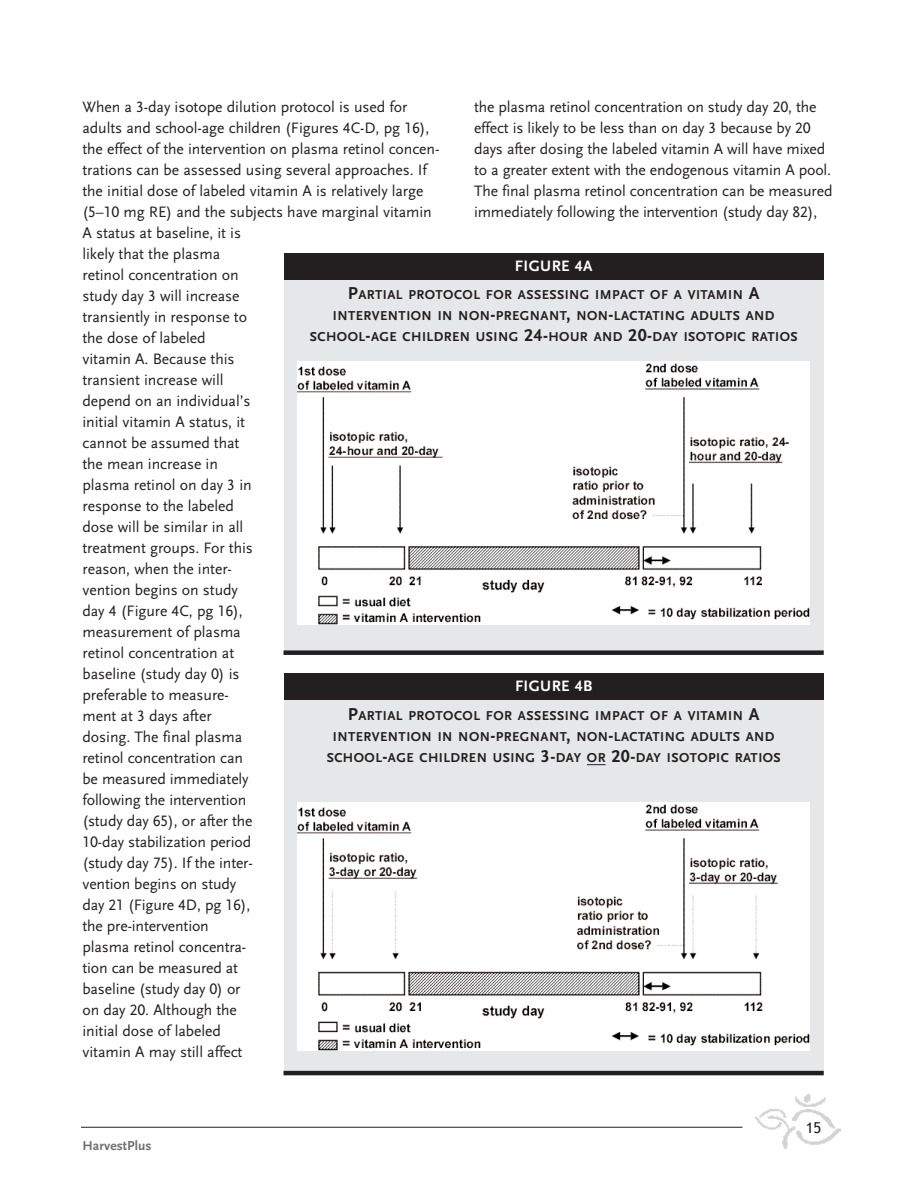
<style>
.page{position:relative;width:918px;height:1188px;background:#fff}
.page>*{position:absolute;margin:0;border:0;box-sizing:border-box;transform-origin:0 0}
.t1{font:15.75px/21px "Scala Sans LF";letter-spacing:-.005em;color:#231f20}
.t2{font:700 15.75px "Scala Sans LF";letter-spacing:.025em;color:#fff}
.t3{font:15px "Trebuchet MS";color:#231f20}
.t4{font:700 13.5px/21px "Scala Sans LF";letter-spacing:.035em;color:#231f20;text-align:center}
.t5{font:700 13.5px "Scala Sans LF";letter-spacing:.005em;color:#6c6e70}
.s1{font-size:18px}
</style>
<div class="page">
<img style="left:755px;top:1094px;width:86px;height:55px">
<hr style="left:81px;top:1127px;width:661px;height:1px;background:#231f20">
<div style="left:284px;top:259px;width:540px;height:394px;background:#e6e7e8"></div>
<img style="left:298px;top:361px;width:512px;height:263px">
<div style="left:284px;top:650px;width:540px;height:5px;background:#231f20"></div>
<div style="left:284px;top:253px;width:540px;height:27px;background:#231f20"></div>
<div style="left:284px;top:679px;width:540px;height:394px;background:#e6e7e8"></div>
<img style="left:298px;top:803px;width:512px;height:247px">
<hr style="left:284px;top:1071px;width:540px;height:4px;background:#231f20">
<svg style="left:587px;top:764px;width:19px;height:1px"></svg>
<div style="left:284px;top:674px;width:540px;height:26px;background:#231f20"></div>
<p class="t1" style="left:83px;top:98px;width:358px">When a 3-day isotope dilution protocol is used for adults and school-age children (Figures 4C-D, pg 16), the effect of the intervention on plasma retinol concen&shy;trations can be assessed using several approaches. If the initial dose of labeled vitamin A is relatively large (5–10 mg RE) and the subjects have marginal vitamin<br>A status at baseline, it is<br>likely that the plasma<br>retinol concentration on<br>study day 3 will increase<br>transiently in response to<br>the dose of labeled<br>vitamin A. Because this<br>transient increase will<br>depend on an individual’s<br>initial vitamin A status, it<br>cannot be assumed that<br>the mean increase in<br>plasma retinol on day 3 in<br>response to the labeled<br>dose will be similar in all<br>treatment groups. For this<br>reason, when the inter-<br>vention begins on study<br>day 4 (Figure 4C, pg 16),<br>measurement of plasma<br>retinol concentration at<br>baseline (study day 0) is<br>preferable to measure-<br>ment at 3 days after<br>dosing. The final plasma<br>retinol concentration can<br>be measured immediately<br>following the intervention<br>(study day 65), or after the<br>10-day stabilization period<br>(study day 75). If the inter-<br>vention begins on study<br>day 21 (Figure 4D, pg 16),<br>the pre-intervention<br>plasma retinol concentra-<br>tion can be measured at<br>baseline (study day 0) or<br>on day 20. Although the<br>initial dose of labeled<br>vitamin A may still affect</p>
<p class="t1" style="left:474px;top:98px;width:360px">the plasma retinol concentration on study day 20, the effect is likely to be less than on day 3 because by 20 days after dosing the labeled vitamin A will have mixed to a greater extent with the endogenous vitamin A pool.<br>The final plasma retinol concentration can be measured immediately following the intervention (study day 82),</p>
<p class="t2" style="left:515px;top:260px;width:79px">FIGURE 4A</p>
<p class="t4" style="left:310px;top:285px;width:489px"><span class="s1">P</span>ARTIAL PROTOCOL FOR ASSESSING IMPACT OF A VITAMIN <span class="s1">A<br></span>INTERVENTION IN NON<span class="s1">-</span>PREGNANT<span class="s1">,</span> NON<span class="s1">-</span>LACTATING ADULTS AND<br>SCHOOL<span class="s1">-</span>AGE CHILDREN USING <span class="s1">24-</span>HOUR AND <span class="s1">20-</span>DAY ISOTOPIC RATIOS</p>
<p class="t2" style="left:515px;top:680px;width:79px">FIGURE 4B</p>
<p class="t4" style="left:327px;top:706px;width:456px"><span class="s1">P</span>ARTIAL PROTOCOL FOR ASSESSING IMPACT OF A VITAMIN <span class="s1">A<br></span>INTERVENTION IN NON<span class="s1">-</span>PREGNANT<span class="s1">,</span> NON<span class="s1">-</span>LACTATING ADULTS AND<br>SCHOOL<span class="s1">-</span>AGE CHILDREN USING <span class="s1">3-</span>DAY OR <span class="s1">20-</span>DAY ISOTOPIC RATIOS</p>
<p class="t5" style="left:82px;top:1140px;width:70px">HarvestPlus</p>
<p class="t3" style="left:806px;top:1119px;width:17px">15</p>
</div>
